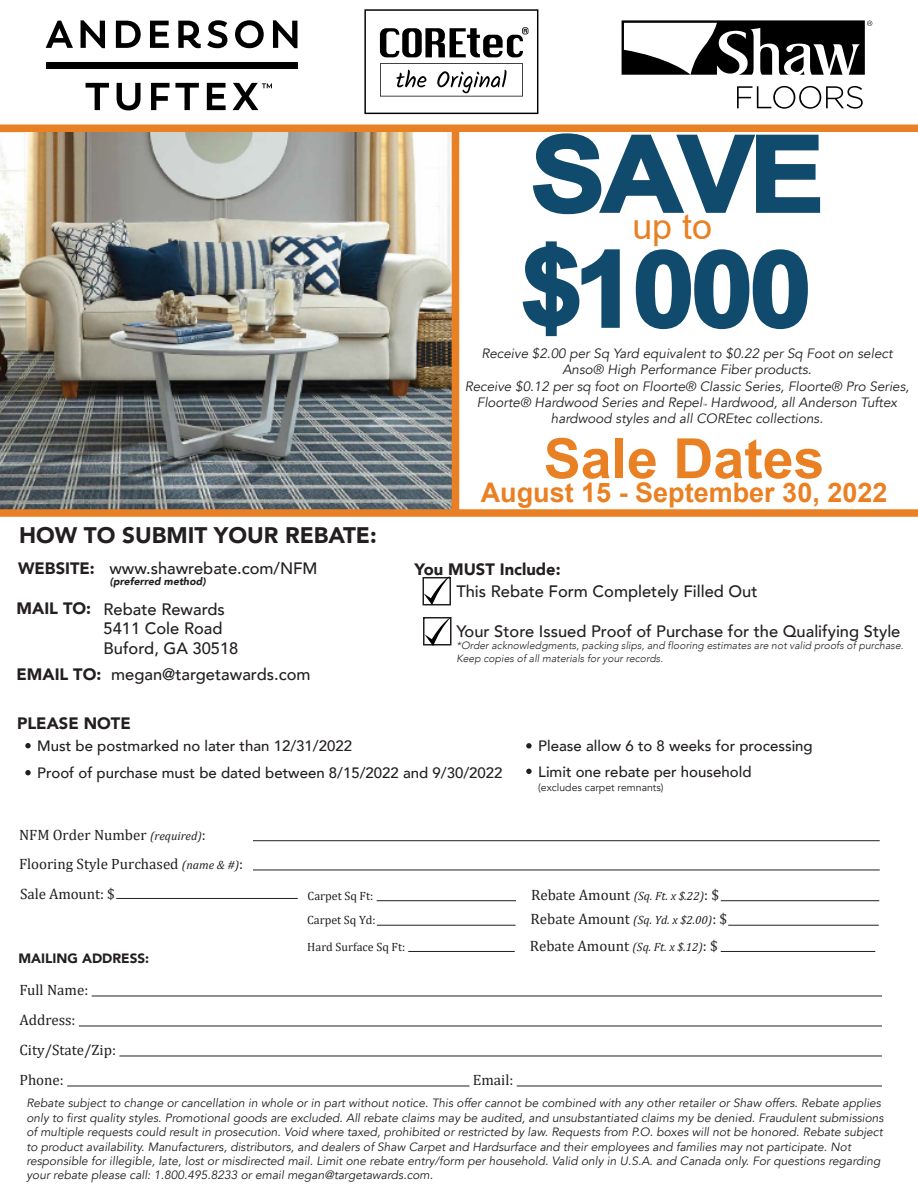
<style>
.page{position:relative;width:918px;height:1188px;background:#fff}
.page>*{position:absolute;margin:0;border:0;box-sizing:border-box;transform-origin:0 0}
.t1{font:700 105px "Arial";letter-spacing:-.035em;color:#104a6c;scale:1.07 1}
.t2{font:700 55.5px "Arial";color:#ea8024}
.t3{font:35.25px "Arial";color:#ea8024}
.t4{font:700 27px "Arial";color:#ea8024}
.t5{font:900 22.5px "Avenir";color:#231f20}
.t6{font:500 16.5px/19.8px "Avenir";color:#231f20}
.t7{font:900 16.5px "Avenir";color:#231f20}
.t8{font:15px/30px "Cambria";color:#231f20}
.t9{font:500 15px/27px "Avenir";color:#231f20}
.t10{font:italic 13.5px/16.2px "Avenir";color:#231f20}
.t11{font:900 13.5px "Avenir";color:#231f20}
.t12{font:italic 12px/14.4px "Avenir";color:#231f20}
.t13{font:12px "Cambria";color:#231f20}
.t14{font:italic 300 10.5px/12.6px "Avenir";color:#231f20}
.t15{font:10.5px "Avenir";color:#231f20}
.t16{font:italic 900 10.5px "Avenir";color:#231f20}
.t17{font:italic 4.5px "Avenir";color:#231f20}
.s1{font-weight:900}
.s2{font-style:italic;font-size:12px}
</style>
<div class="page">
<img style="left:0;top:216px;width:452px;height:293px">
<div style="left:423px;top:577px;width:28px;height:28px;border:2px solid #231f20"></div>
<div style="left:423px;top:617px;width:29px;height:29px;border:2px solid #231f20"></div>
<svg style="left:424px;top:575px;width:27px;height:30px"></svg>
<svg style="left:425px;top:616px;width:27px;height:30px"></svg>
<hr style="left:92px;top:996px;width:790px;height:1px;background:#231f20">
<hr style="left:79px;top:1026px;width:803px;height:1px;background:#231f20">
<hr style="left:119px;top:1056px;width:763px;height:1px;background:#231f20">
<hr style="left:67px;top:1086px;width:402px;height:1px;background:#231f20">
<hr style="left:517px;top:1086px;width:365px;height:1px;background:#231f20">
<hr style="left:116px;top:898px;width:182px;height:1px;background:#231f20">
<hr style="left:253px;top:870px;width:627px;height:1px;background:#231f20">
<hr style="left:253px;top:840px;width:627px;height:1px;background:#231f20">
<hr style="left:377px;top:900px;width:139px;height:1px;background:#231f20">
<hr style="left:721px;top:900px;width:158px;height:1px;background:#231f20">
<hr style="left:377px;top:925px;width:139px;height:1px;background:#231f20">
<hr style="left:728px;top:925px;width:151px;height:1px;background:#231f20">
<div style="left:452px;top:126px;width:7px;height:389px;background:#ea8024"></div>
<svg style="left:522px;top:241px;width:98px;height:96px"></svg>
<svg style="left:635px;top:249px;width:173px;height:81px"></svg>
<svg style="left:0;top:509px;width:918px;height:8px"></svg>
<hr style="left:408px;top:951px;width:107px;height:1px;background:#231f20">
<hr style="left:721px;top:951px;width:154px;height:1px;background:#231f20">
<svg style="left:364px;top:9px;width:174px;height:105px"></svg>
<svg style="left:622px;top:20px;width:250px;height:55px"></svg>
<svg style="left:737px;top:86px;width:126px;height:23px"></svg>
<svg style="left:46px;top:21px;width:27px;height:27px"></svg>
<svg style="left:81px;top:20px;width:24px;height:28px"></svg>
<svg style="left:116px;top:21px;width:25px;height:27px"></svg>
<svg style="left:150px;top:21px;width:19px;height:27px"></svg>
<svg style="left:178px;top:21px;width:23px;height:27px"></svg>
<svg style="left:207px;top:20px;width:20px;height:28px"></svg>
<svg style="left:235px;top:20px;width:29px;height:28px"></svg>
<svg style="left:273px;top:20px;width:24px;height:28px"></svg>
<svg style="left:86px;top:83px;width:23px;height:27px"></svg>
<svg style="left:117px;top:83px;width:24px;height:27px"></svg>
<svg style="left:151px;top:83px;width:48px;height:27px"></svg>
<svg style="left:207px;top:83px;width:19px;height:27px"></svg>
<div style="left:46px;top:62px;width:252px;height:6px;background:#000"></div>
<svg style="left:233px;top:83px;width:39px;height:27px"></svg>
<svg style="left:0;top:125px;width:918px;height:91px"></svg>
<svg style="left:25px;top:743px;width:6px;height:5px"></svg>
<svg style="left:25px;top:770px;width:6px;height:5px"></svg>
<svg style="left:526px;top:743px;width:6px;height:6px"></svg>
<svg style="left:526px;top:769px;width:6px;height:5px"></svg>
<h1 class="t1" style="left:530px;top:100px;width:276px">SAVE</h1>
<h3 class="t3" style="left:632px;top:202px;width:81px">up to</h3>
<h1 class="t1" style="left:520px;top:215px;width:274px">$1000</h1>
<p class="t10" style="left:481px;top:346px;width:413px">Receive $2.00 per Sq Yard equivalent to $0.22 per Sq Foot on select</p>
<p class="t10" style="left:562px;top:362px;width:251px">Anso® High Performance Fiber products.</p>
<p class="t10" style="left:465px;top:378px;width:446px">Receive $0.12 per sq foot on Floorte® Classic Series, Floorte® Pro Series,</p>
<p class="t10" style="left:477px;top:394px;width:227px">Floorte® Hardwood Series and Repel</p>
<p class="t17" style="left:702px;top:403px;width:6px">™</p>
<p class="t10" style="left:551px;top:394px;width:348px;text-indent:160px">Hardwood, all Anderson Tuftex hardwood styles and all COREtec collections.</p>
<h3 class="t5" style="left:19px;top:516px;width:359px">HOW TO SUBMIT YOUR REBATE:</h3>
<h3 class="t6" style="left:18px;top:558px;width:301px"><span class="s1">WEBSITE:</span> www.shawrebate.com/NFM</h3>
<p class="t16" style="left:110px;top:573px;width:97px">(preferred method)</p>
<h3 class="t6" style="left:104px;top:598px;width:136px;text-indent:-87px"><span class="s1">MAIL TO:</span> Rebate Rewards<br>5411 Cole Road<br>Buford, GA 30518</h3>
<h2 class="t2" style="left:544px;top:420px;width:282px">Sale Dates</h2>
<h3 class="t4" style="left:481px;top:474px;width:408px">August 15 - September 30, 2022</h3>
<h3 class="t7" style="left:415px;top:555px;width:148px">You MUST Include:</h3>
<h3 class="t6" style="left:456px;top:581px;width:303px">This Rebate Form Completely Filled Out</h3>
<h3 class="t6" style="left:456px;top:620px;width:446px">Your Store Issued Proof of Purchase for the Qualifying Style</h3>
<p class="t14" style="left:456px;top:639px;width:449px">*Order acknowledgments, packing slips, and flooring estimates are not valid proofs of purchase.<br>Keep copies of all materials for your records.</p>
<h3 class="t6" style="left:16px;top:664px;width:296px"><span class="s1">EMAIL TO:</span> megan@targetawards.com</h3>
<h3 class="t7" style="left:17px;top:709px;width:115px">PLEASE NOTE</h3>
<p class="t9" style="left:37px;top:731px;width:467px">Must be postmarked no later than 12/31/2022<br>Proof of purchase must be dated between 8/15/2022 and 9/30/2022</p>
<p class="t9" style="left:538px;top:732px;width:276px;line-height:25.5px">Please allow 6 to 8 weeks for processing<br>Limit one rebate per household</p>
<p class="t15" style="left:538px;top:781px;width:127px">(excludes carpet remnants)</p>
<p class="t8" style="left:19px;top:820px;width:188px">NFM Order Number <span class="s2">(required)</span>:</p>
<p class="t8" style="left:19px;top:849px;width:226px">Flooring Style Purchased <span class="s2">(name &amp; #)</span>:</p>
<p class="t8" style="left:20px;top:879px;width:96px">Sale Amount: $</p>
<p class="t13" style="left:308px;top:889px;width:67px">Carpet Sq Ft:</p>
<p class="t8" style="left:531px;top:880px;width:189px">Rebate Amount <span class="s2">(Sq. Ft. x $.22)</span>: $</p>
<p class="t13" style="left:307px;top:913px;width:70px">Carpet Sq Yd:</p>
<p class="t8" style="left:531px;top:904px;width:198px">Rebate Amount <span class="s2">(Sq. Yd. x $2.00)</span>: $</p>
<p class="t11" style="left:19px;top:946px;width:132px">MAILING ADDRESS:</p>
<p class="t8" style="left:19px;top:975px;width:98px">Full Name:<br>Address:<br>City/State/Zip:<br>Phone:</p>
<p class="t13" style="left:307px;top:939px;width:100px">Hard Surface Sq Ft:</p>
<p class="t8" style="left:530px;top:930px;width:189px">Rebate Amount <span class="s2">(Sq. Ft. x $.12)</span>: $</p>
<p class="t8" style="left:473px;top:1065px;width:42px">Email:</p>
<p class="t12" style="left:26px;top:1096px;width:859px">Rebate subject to change or cancellation in whole or in part without notice. This offer cannot be combined with any other retailer or Shaw offers. Rebate applies only to first quality styles. Promotional goods are excluded. All rebate claims may be audited, and unsubstantiated claims my be denied. Fraudulent submissions of multiple requests could result in prosecution. Void where taxed, prohibited or restricted by law. Requests from P.O. boxes will not be honored. Rebate subject to product availability. Manufacturers, distributors, and dealers of Shaw Carpet and Hardsurface and their employees and families may not participate. Not responsible for illegible, late, lost or misdirected mail. Limit one rebate entry/form per household. Valid only in U.S.A. and Canada only. For questions regarding your rebate please call: 1.800.495.8233 or email megan@targetawards.com.</p>
</div>
